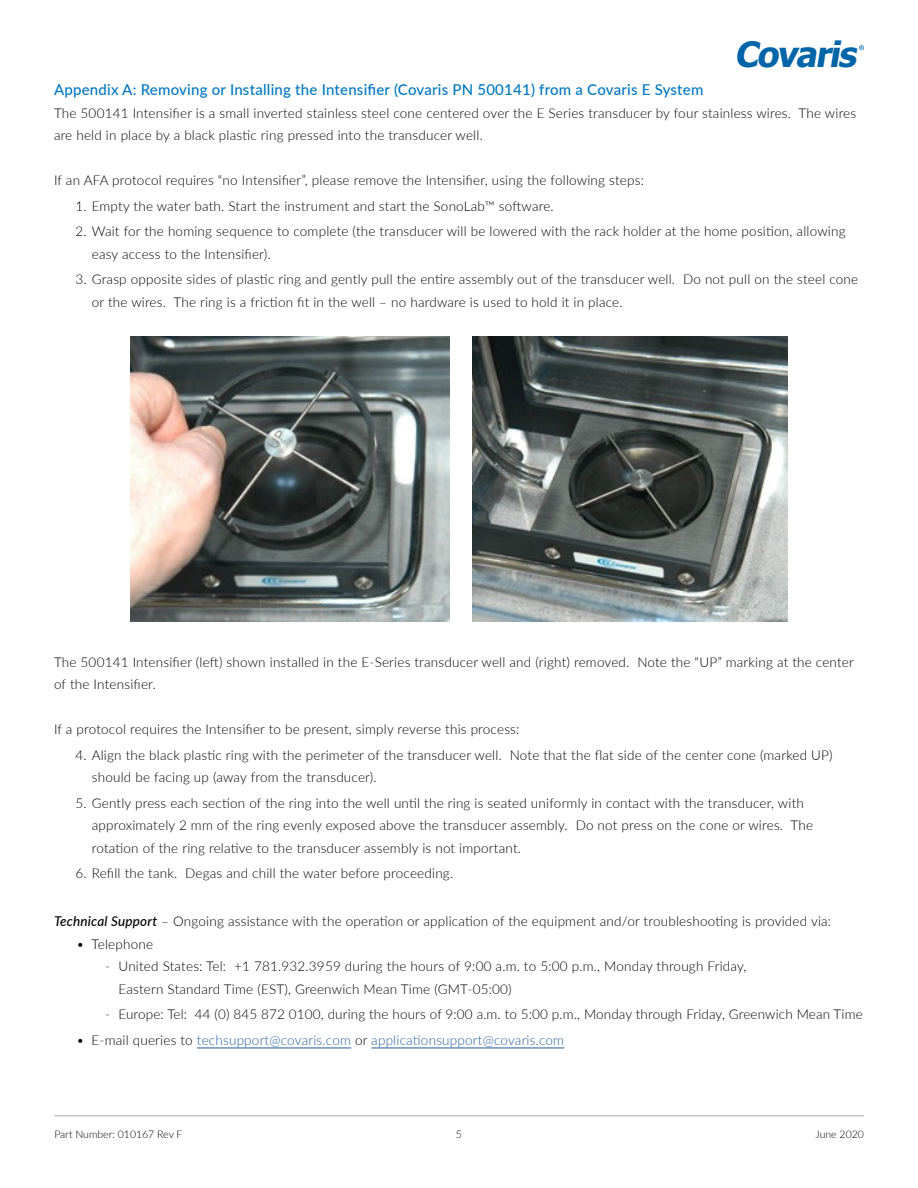
<style>
.page{position:relative;width:918px;height:1188px;background:#fff}
.page>*{position:absolute;margin:0;border:0;box-sizing:border-box;transform-origin:0 0}
.t1{font:italic 700 35.1px "Tahoma";color:#0064a8}
.t2{font:500 15px "Lato";letter-spacing:.015em;color:#0079c1}
.t3{font:300 13.5px/22.5px "Lato";letter-spacing:.015em;color:#000}
.t4{font:300 13.5px "Lato";letter-spacing:.015em;color:#215e9e}
.t5{font:300 10.5px "Lato";color:#000}
.s1{font-weight:500;font-style:italic}
.s2{color:#000}
</style>
<div class="page">
<hr style="left:54px;top:1115px;width:810px;height:1px;background:#a7a9ac">
<svg style="left:859px;top:45px;width:5px;height:5px"></svg>
<hr style="left:197px;top:1048px;width:154px;height:1px;background:#215e9e">
<hr style="left:371px;top:1048px;width:193px;height:1px;background:#215e9e">
<img style="left:131px;top:337px;width:318px;height:285px">
<img style="left:472px;top:337px;width:315px;height:285px">
<h1 class="t1" style="left:735px;top:32px;width:131px">Covaris</h1>
<p class="t2" style="left:54px;top:79px;width:651px">Appendix A: Removing or Installing the Intensifier (Covaris PN 500141) from a Covaris E System</p>
<p class="t3" style="left:54px;top:101px;width:804px">The 500141 Intensifier is a small inverted stainless steel cone centered over the E Series transducer by four stainless wires. The wires are held in place by a black plastic ring pressed into the transducer well.</p>
<p class="t3" style="left:54px;top:169px;width:592px">If an AFA protocol requires “no Intensifier”, please remove the Intensifier, using the following steps:</p>
<p class="t3" style="left:76px;top:194px;width:480px">1. Empty the water bath. Start the instrument and start the SonoLab™ software.</p>
<p class="t3" style="left:92px;top:220px;width:755px;text-indent:-16px">2. Wait for the homing sequence to complete (the transducer will be lowered with the rack holder at the home position, allowing easy access to the Intensifier).</p>
<p class="t3" style="left:92px;top:268px;width:768px;text-indent:-16px">3. Grasp opposite sides of plastic ring and gently pull the entire assembly out of the transducer well. Do not pull on the steel cone or the wires. The ring is a friction fit in the well – no hardware is used to hold it in place.</p>
<p class="t3" style="left:54px;top:650px;width:801px">The 500141 Intensifier (left) shown installed in the E-Series transducer well and (right) removed. Note the “UP” marking at the center of the Intensifier.</p>
<p class="t3" style="left:54px;top:718px;width:467px">If a protocol requires the Intensifier to be present, simply reverse this process:</p>
<p class="t3" style="left:92px;top:743px;width:743px;text-indent:-16px">4. Align the black plastic ring with the perimeter of the transducer well. Note that the flat side of the center cone (marked UP) should be facing up (away from the transducer).</p>
<p class="t3" style="left:92px;top:791px;width:723px;text-indent:-16px">5. Gently press each section of the ring into the well until the ring is seated uniformly in contact with the transducer, with approximately 2 mm of the ring evenly exposed above the transducer assembly. Do not press on the cone or wires. The rotation of the ring relative to the transducer assembly is not important.</p>
<p class="t3" style="left:76px;top:862px;width:379px">6. Refill the tank. Degas and chill the water before proceeding.</p>
<p class="t3" style="left:54px;top:910px;width:779px"><span class="s1">Technical Support</span> – Ongoing assistance with the operation or application of the equipment and/or troubleshooting is provided via:</p>
<p class="t3" style="left:77px;top:932px;width:78px">• Telephone</p>
<p class="t3" style="left:119px;top:955px;width:630px;text-indent:-13px">- United States: Tel: +1 781.932.3959 during the hours of 9:00 a.m. to 5:00 p.m., Monday through Friday,<br>Eastern Standard Time (EST), Greenwich Mean Time (GMT-05:00)</p>
<p class="t3" style="left:105px;top:1003px;width:759px">- Europe: Tel: 44 (0) 845 872 0100, during the hours of 9:00 a.m. to 5:00 p.m., Monday through Friday, Greenwich Mean Time</p>
<p class="t4" style="left:77px;top:1031px;width:489px"><span class="s2">• E-mail queries to</span> techsupport@covaris.com <span class="s2">or</span> applicationsupport@covaris.com</p>
<p class="t5" style="left:54px;top:1127px;width:130px">Part Number: 010167 Rev F</p>
<p class="t5" style="left:456px;top:1127px;width:8px">5</p>
<p class="t5" style="left:816px;top:1127px;width:50px">June 2020</p>
</div>
